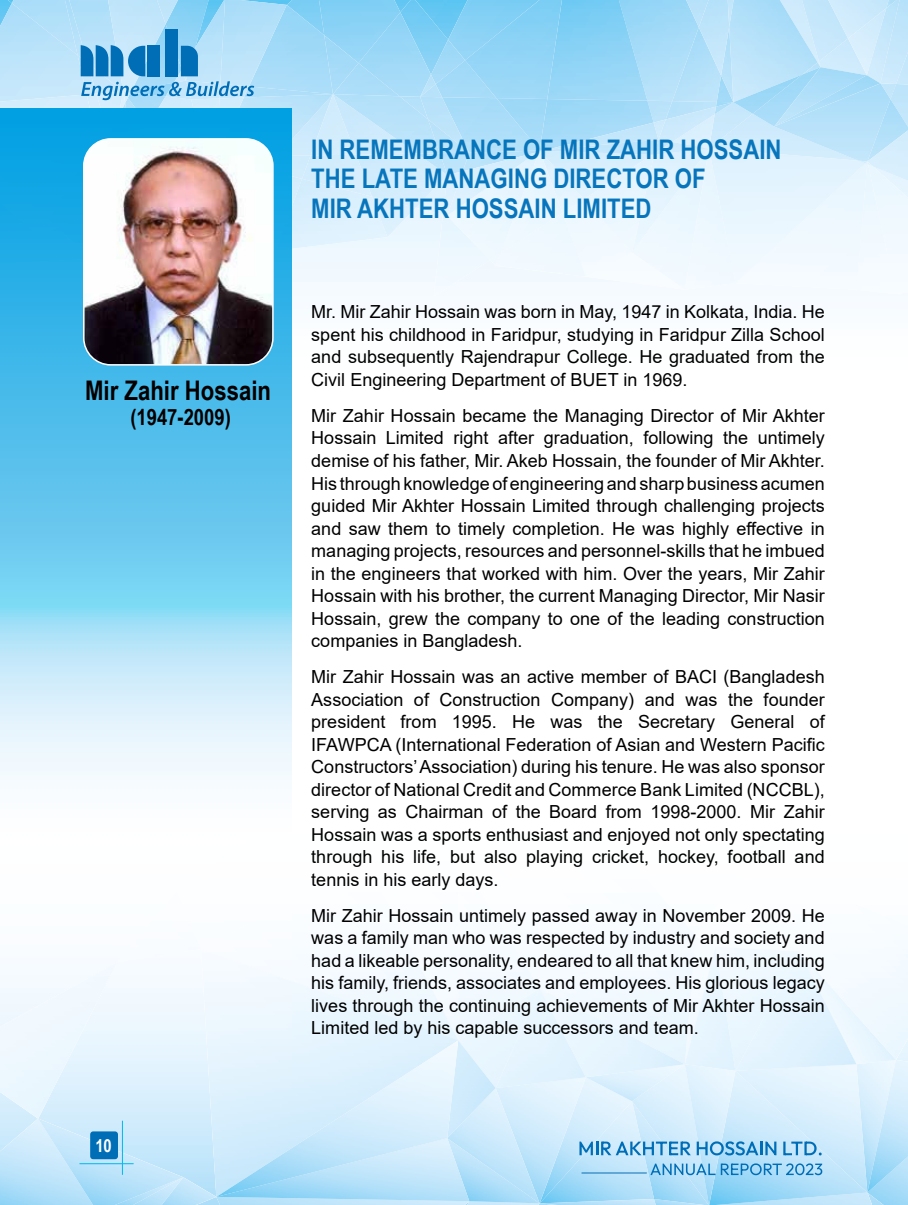
<style>
.page{position:relative;width:908px;height:1205px;background:#fff}
.page>*{position:absolute;margin:0;border:0;box-sizing:border-box;transform-origin:0 0}
.t1{font:700 27px/29.7px "Arial Narrow";color:#0775bc}
.t2{font:700 27px "Arial Narrow";color:#000}
.t3{font:700 22.5px "Arial Narrow";color:#000}
.t4{font:18px/22.5px "Arial";color:#000;text-align:justify}
.t5{font:700 18px "Arial Narrow";color:#fff}
.s1{font-family:"Outfit"}
</style>
<div class="page">
<div style="left:292px;top:215px;width:293px;height:74px;background:#f0f8fe"></div>
<div style="left:537px;top:213px;width:48px;height:63px;background:#f0f9fe"></div>
<img style="left:714px;top:114px;width:38px;height:34px">
<img style="left:866px;top:167px;width:1px;height:96px">
<img style="left:890px;top:84px;width:17px;height:15px">
<img style="left:708px;top:142px;width:6px;height:6px">
<img style="left:292px;top:179px;width:95px;height:72px">
<div style="left:302px;top:155px;width:54px;height:41px;background:#d4edfc"></div>
<img style="left:817px;top:0;width:30px;height:61px">
<img style="left:0;top:0;width:8px;height:3px">
<img style="left:0;top:3px;width:81px;height:91px">
<img style="left:399px;top:12px;width:32px;height:82px">
<img style="left:358px;top:63px;width:41px;height:31px">
<img style="left:415px;top:0;width:33px;height:40px">
<img style="left:431px;top:40px;width:17px;height:35px">
<img style="left:420px;top:75px;width:15px;height:9px">
<img style="left:448px;top:0;width:17px;height:60px">
<img style="left:435px;top:60px;width:30px;height:37px">
<img style="left:420px;top:84px;width:22px;height:13px">
<img style="left:465px;top:0;width:82px;height:98px">
<img style="left:698px;top:76px;width:31px;height:26px">
<img style="left:647px;top:0;width:51px;height:101px">
<img style="left:547px;top:0;width:100px;height:99px">
<img style="left:698px;top:0;width:31px;height:76px">
<img style="left:686px;top:0;width:22px;height:27px">
<img style="left:817px;top:62px;width:3px;height:5px">
<img style="left:729px;top:0;width:88px;height:102px">
<img style="left:727px;top:0;width:6px;height:27px">
<svg style="left:8px;top:0;width:4px;height:3px"></svg>
<img style="left:69px;top:0;width:39px;height:91px">
<img style="left:65px;top:0;width:23px;height:63px">
<img style="left:12px;top:0;width:66px;height:55px">
<img style="left:847px;top:38px;width:19px;height:29px">
<img style="left:828px;top:0;width:38px;height:38px">
<img style="left:866px;top:0;width:14px;height:75px">
<img style="left:880px;top:0;width:27px;height:84px">
<img style="left:895px;top:52px;width:12px;height:32px">
<img style="left:97px;top:103px;width:11px;height:5px">
<img style="left:115px;top:103px;width:13px;height:5px">
<img style="left:118px;top:103px;width:7px;height:5px">
<img style="left:128px;top:103px;width:20px;height:5px">
<img style="left:148px;top:103px;width:43px;height:5px">
<img style="left:244px;top:97px;width:89px;height:60px">
<img style="left:219px;top:103px;width:25px;height:5px">
<img style="left:191px;top:103px;width:28px;height:5px">
<img style="left:752px;top:67px;width:22px;height:59px">
<img style="left:733px;top:74px;width:41px;height:40px">
<img style="left:774px;top:67px;width:92px;height:8px">
<img style="left:774px;top:75px;width:106px;height:8px">
<img style="left:773px;top:83px;width:117px;height:78px">
<img style="left:867px;top:99px;width:40px;height:31px">
<img style="left:867px;top:130px;width:40px;height:51px">
<svg style="left:858px;top:161px;width:15px;height:6px"></svg>
<img style="left:400px;top:0;width:10px;height:12px">
<img style="left:324px;top:0;width:76px;height:63px">
<img style="left:333px;top:35px;width:25px;height:59px">
<img style="left:108px;top:0;width:57px;height:45px">
<img style="left:165px;top:0;width:21px;height:45px">
<img style="left:157px;top:0;width:21px;height:24px">
<img style="left:254px;top:94px;width:79px;height:3px">
<img style="left:286px;top:0;width:38px;height:5px">
<img style="left:254px;top:5px;width:79px;height:89px">
<img style="left:225px;top:0;width:61px;height:86px">
<img style="left:186px;top:0;width:39px;height:45px">
<img style="left:372px;top:208px;width:43px;height:29px">
<div style="left:356px;top:155px;width:77px;height:53px;background:#d4edfc"></div>
<img style="left:417px;top:153px;width:16px;height:22px">
<img style="left:333px;top:94px;width:106px;height:59px">
<img style="left:420px;top:97px;width:49px;height:56px">
<img style="left:428px;top:119px;width:41px;height:34px">
<img style="left:496px;top:98px;width:51px;height:52px">
<img style="left:653px;top:101px;width:19px;height:18px">
<img style="left:539px;top:99px;width:114px;height:100px">
<img style="left:714px;top:102px;width:19px;height:12px">
<img style="left:658px;top:107px;width:57px;height:35px">
<img style="left:562px;top:155px;width:21px;height:58px">
<img style="left:500px;top:151px;width:62px;height:102px">
<img style="left:433px;top:152px;width:104px;height:140px">
<img style="left:653px;top:119px;width:12px;height:21px">
<img style="left:658px;top:140px;width:13px;height:13px">
<img style="left:543px;top:140px;width:115px;height:15px">
<img style="left:546px;top:122px;width:112px;height:28px">
<div style="left:447px;top:152px;width:92px;height:108px;background:#edf8fe"></div>
<img style="left:447px;top:152px;width:90px;height:64px">
<img style="left:443px;top:171px;width:19px;height:45px">
<img style="left:539px;top:1087px;width:46px;height:14px">
<img style="left:585px;top:1077px;width:99px;height:23px">
<img style="left:0;top:1112px;width:117px;height:6px">
<img style="left:0;top:1118px;width:38px;height:86px">
<img style="left:216px;top:1200px;width:253px;height:4px">
<img style="left:735px;top:1070px;width:132px;height:134px">
<img style="left:799px;top:1059px;width:57px;height:11px">
<img style="left:684px;top:1064px;width:51px;height:140px">
<img style="left:632px;top:1100px;width:76px;height:104px">
<img style="left:539px;top:1101px;width:115px;height:97px">
<img style="left:183px;top:1177px;width:33px;height:27px">
<img style="left:38px;top:1118px;width:145px;height:86px">
<img style="left:798px;top:951px;width:109px;height:108px">
<img style="left:684px;top:988px;width:11px;height:76px">
<img style="left:539px;top:988px;width:46px;height:99px">
<img style="left:201px;top:960px;width:257px;height:236px">
<img style="left:655px;top:1198px;width:49px;height:6px">
<img style="left:539px;top:1198px;width:116px;height:6px">
<img style="left:495px;top:1087px;width:44px;height:50px">
<img style="left:447px;top:1137px;width:92px;height:66px">
<img style="left:458px;top:1040px;width:37px;height:97px">
<img style="left:216px;top:1137px;width:253px;height:63px">
<img style="left:216px;top:1040px;width:242px;height:156px">
<img style="left:867px;top:1192px;width:40px;height:12px">
<img style="left:867px;top:1059px;width:40px;height:133px">
<div style="left:165px;top:29px;width:12px;height:47px;background:#006eb7"></div>
<svg style="left:81px;top:45px;width:173px;height:58px;background:#77b8e1"></svg>
<svg style="left:579px;top:1141px;width:111px;height:13px"></svg>
<svg style="left:696px;top:1141px;width:80px;height:14px"></svg>
<svg style="left:783px;top:1141px;width:38px;height:14px"></svg>
<svg style="left:650px;top:1163px;width:172px;height:11px;background:#7cbde4"></svg>
<hr style="left:581px;top:1172px;width:65px;height:1px;background:#096eb5">
<div style="left:90px;top:1131px;width:28px;height:27px;background:#006eb7;border-radius:3px"></div>
<hr style="left:122px;top:1120px;width:1px;height:54px;background:#0bbbef">
<hr style="left:79px;top:1162px;width:55px;height:1px;background:#0bbbef">
<svg style="left:0;top:108px;width:292px;height:1004px"></svg>
<img style="left:84px;top:139px;width:189px;height:226px">
<div style="left:83px;top:138px;width:190px;height:227px;border:2px solid #fff;border-radius:27px"></div>
<h1 class="t2" style="left:85px;top:380px;width:187px">Mir Zahir Hossain</h1>
<p class="t3" style="left:130px;top:408px;width:102px">(1947-2009)</p>
<p class="t5" style="left:95px;top:1138px;width:18px">1 0<span class="s1">2</span></p>
<h1 class="t1" style="left:311px;top:137px;width:471px">IN REMEMBRANCE OF MIR ZAHIR HOSSAIN<br>THE LATE MANAGING DIRECTOR OF<br>MIR AKHTER HOSSAIN LIMITED</h1>
<p class="t4" style="left:311px;top:302px;width:514px">Mr. Mir Zahir Hossain was born in May, 1947 in Kolkata, India. He spent his childhood in Faridpur, studying in Faridpur Zilla School and subsequently Rajendrapur College. He graduated from the Civil Engineering Department of BUET in 1969.</p>
<p class="t4" style="left:311px;top:406px;width:514px">Mir Zahir Hossain became the Managing Director of Mir Akhter Hossain Limited right after graduation, following the untimely demise of his father, Mir. Akeb Hossain, the founder of Mir Akhter.<br>His through knowledge of engineering and sharp business acumen guided Mir Akhter Hossain Limited through challenging projects and saw them to timely completion. He was highly effective in managing projects, resources and personnel-skills that he imbued in the engineers that worked with him. Over the years, Mir Zahir Hossain with his brother, the current Managing Director, Mir Nasir Hossain, grew the company to one of the leading construction companies in Bangladesh.</p>
<p class="t4" style="left:311px;top:665px;width:515px">Mir Zahir Hossain was an active member of BACI (Bangladesh Association of Construction Company) and was the founder president from 1995. He was the Secretary General of IFAWPCA (International Federation of Asian and Western Pacific Constructors’ Association) during his tenure. He was also sponsor director of National Credit and Commerce Bank Limited (NCCBL), serving as Chairman of the Board from 1998-2000. Mir Zahir Hossain was a sports enthusiast and enjoyed not only spectating through his life, but also playing cricket, hockey, football and tennis in his early days.</p>
<p class="t4" style="left:311px;top:904px;width:514px">Mir Zahir Hossain untimely passed away in November 2009. He was a family man who was respected by industry and society and had a likeable personality, endeared to all that knew him, including his family, friends, associates and employees. His glorious legacy lives through the continuing achievements of Mir Akhter Hossain Limited led by his capable successors and team.</p>
</div>
